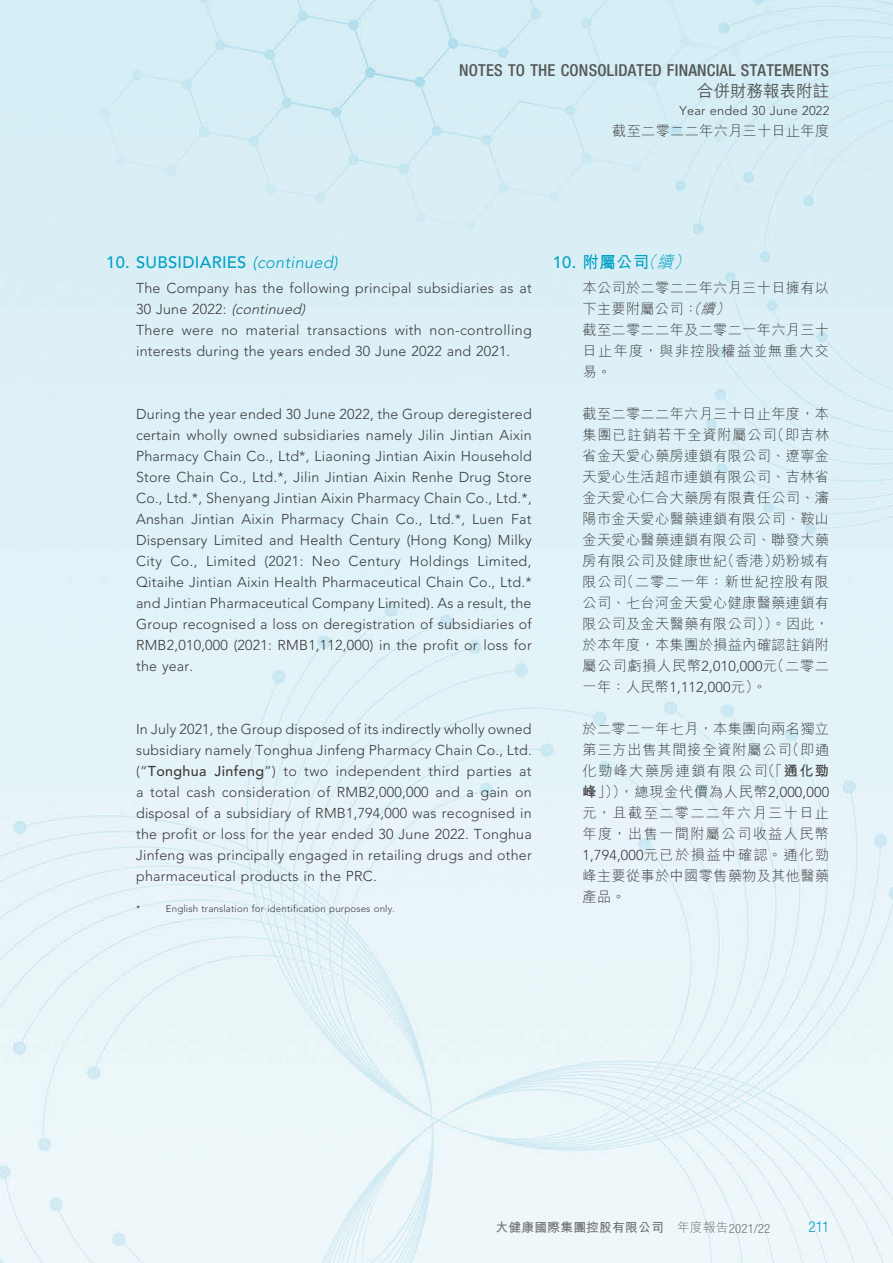
<style>
.page{position:relative;width:893px;height:1263px;background:#fff}
.page>*{position:absolute;margin:0;border:0;box-sizing:border-box;transform-origin:0 0}
.t1{font:500 condensed 16.5px "Helvetica Neue LT Std";letter-spacing:.015em;color:#575756}
.t2{font:500 16.5px "Avenir LT Std";letter-spacing:.015em;color:#00a1c3}
.t3{font:700 16.5px "M Hei HK";color:#00a1c3}
.t4{font:500 16.5px "M Hei HK";color:#575756}
.t5{font:300 condensed 15px "Helvetica Neue LT Std";color:#00a1c3}
.t6{font:300 14.25px/21px "Avenir LT Std";letter-spacing:.015em;color:#3c3c3b;text-align:justify}
.t7{font:300 14.25px/21px "M Hei HK";letter-spacing:.02em;color:#3c3c3b;text-align:justify}
.t8{font:700 12.75px "M Hei HK";letter-spacing:.015em;color:#6f6f6f}
.t9{font:300 12.75px "Avenir LT Std";letter-spacing:.015em;color:#3c3c3b}
.t10{font:300 9.75px "Avenir LT Std";letter-spacing:.015em;color:#3c3c3b}
.s1{font-weight:300;font-style:italic}
.s2{font-style:italic}
.s3{font-weight:500}
.s4{font-family:"Avenir LT Std";font-weight:500}
.s5{font-family:"Avenir LT Std"}
.s6{font-weight:700}
.s7{font-weight:300}
.s8{font-family:"Helvetica Neue LT Std";font-weight:300;font-stretch:condensed}
</style>
<div class="page">
<img style="left:0;top:0;width:893px;height:1263px">
<p class="t1" style="left:459px;top:60px;width:371px">NOTES TO THE CONSOLIDATED FINANCIAL STATEMENTS</p>
<p class="t4" style="left:697px;top:79px;width:133px">合併財務報表附註</p>
<p class="t9" style="left:680px;top:103px;width:151px">Year ended 30 June 2022</p>
<p class="t7" style="left:612px;top:120px;width:218px">截至二零二二年六月三十日止年度</p>
<p class="t2" style="left:106px;top:252px;width:233px">10. SUBSIDIARIES <span class="s1">(continued)</span></p>
<p class="t6" style="left:136px;top:277px;width:397px;text-align:left">The Company has the following principal subsidiaries as at 3 0 J u n e 2 0 2 2 : <span class="s2">(continued)<br></span>There were no material transactions with non-controlling interests during the years ended 30 June 2022 and 2021.</p>
<p class="t6" style="left:136px;top:403px;width:397px">During the year ended 30 June 2022, the Group deregistered certain wholly owned subsidiaries namely Jilin Jintian Aixin Pharmacy Chain Co., Ltd*, Liaoning Jintian Aixin Household Store Chain Co., Ltd.*, Jilin Jintian Aixin Renhe Drug Store Co., Ltd.*, Shenyang Jintian Aixin Pharmacy Chain Co., Ltd.*, Anshan Jintian Aixin Pharmacy Chain Co., Ltd.*, Luen Fat Dispensary Limited and Health Century (Hong Kong) Milky City Co., Limited (2021: Neo Century Holdings Limited, Qitaihe Jintian Aixin Health Pharmaceutical Chain Co., Ltd.* and Jintian Pharmaceutical Company Limited). As a result, the Group recognised a loss on deregistration of subsidiaries of RMB2,010,000 (2021: RMB1,112,000) in the profit or loss for the year.</p>
<p class="t6" style="left:136px;top:719px;width:397px">In July 2021, the Group disposed of its indirectly wholly owned subsidiary namely Tonghua Jinfeng Pharmacy Chain Co., Ltd. (“<span class="s3">Tonghua Jinfeng</span>”) to two independent third parties at a total cash consideration of RMB2,000,000 and a gain on disposal of a subsidiary of RMB1,794,000 was recognised in the profit or loss for the year ended 30 June 2022. Tonghua Jinfeng was principally engaged in retailing drugs and other pharmaceutical products in the PRC.</p>
<p class="t10" style="left:136px;top:903px;width:6px">*</p>
<p class="t10" style="left:166px;top:903px;width:231px">English translation for identification purposes only.</p>
<p class="t3" style="left:553px;top:250px;width:144px"><span class="s4">10.</span> 附屬公司<span class="s1">（續）</span></p>
<p class="t7" style="left:583px;top:277px;width:248px;text-align:left">本公司於二零二二年六月三十日擁有以下主要附屬公司：<span class="s2">（續）<br></span>截至二零二二年及二零二一年六月三十日止年度，與非控股權益並無重大交易。</p>
<p class="t7" style="left:583px;top:403px;width:248px">截至二零二二年六月三十日止年度，本集團已註銷若干全資附屬公司（即吉林省金天愛心藥房連鎖有限公司、遼寧金天愛心生活超市連鎖有限公司、吉林省金天愛心仁合大藥房有限責任公司、瀋陽市金天愛心醫藥連鎖有限公司、鞍山金天愛心醫藥連鎖有限公司、聯發大藥房有限公司及健康世紀（香港）奶粉城有限公司（二零二一年：新世紀控股有限公司、七台河金天愛心健康醫藥連鎖有限公司及金天醫藥有限公司））。因此，於本年度，本集團於損益內確認註銷附屬公司虧損人民幣<span class="s5">2,010,000</span>元（二零二一年：人民幣<span class="s5">1,112,000</span>元）。</p>
<p class="t7" style="left:583px;top:718px;width:248px">於二零二一年七月，本集團向兩名獨立第三方出售其間接全資附屬公司（即通化勁峰大藥房連鎖有限公司（「<span class="s6">通化勁峰</span>」）），總現金代價為人民幣<span class="s5">2,000,000</span>元，且截至二零二二年六月三十日止年度，出售一間附屬公司收益人民幣<span class="s5">1,794,000</span>元已於損益中確認。通化勁峰主要從事於中國零售藥物及其他醫藥產品。</p>
<p class="t8" style="left:496px;top:1218px;width:276px">大健康國際集團控股有限公司 <span class="s7">年度報告</span><span class="s8">2021/22</span></p>
<p class="t5" style="left:809px;top:1218px;width:22px">211</p>
</div>
